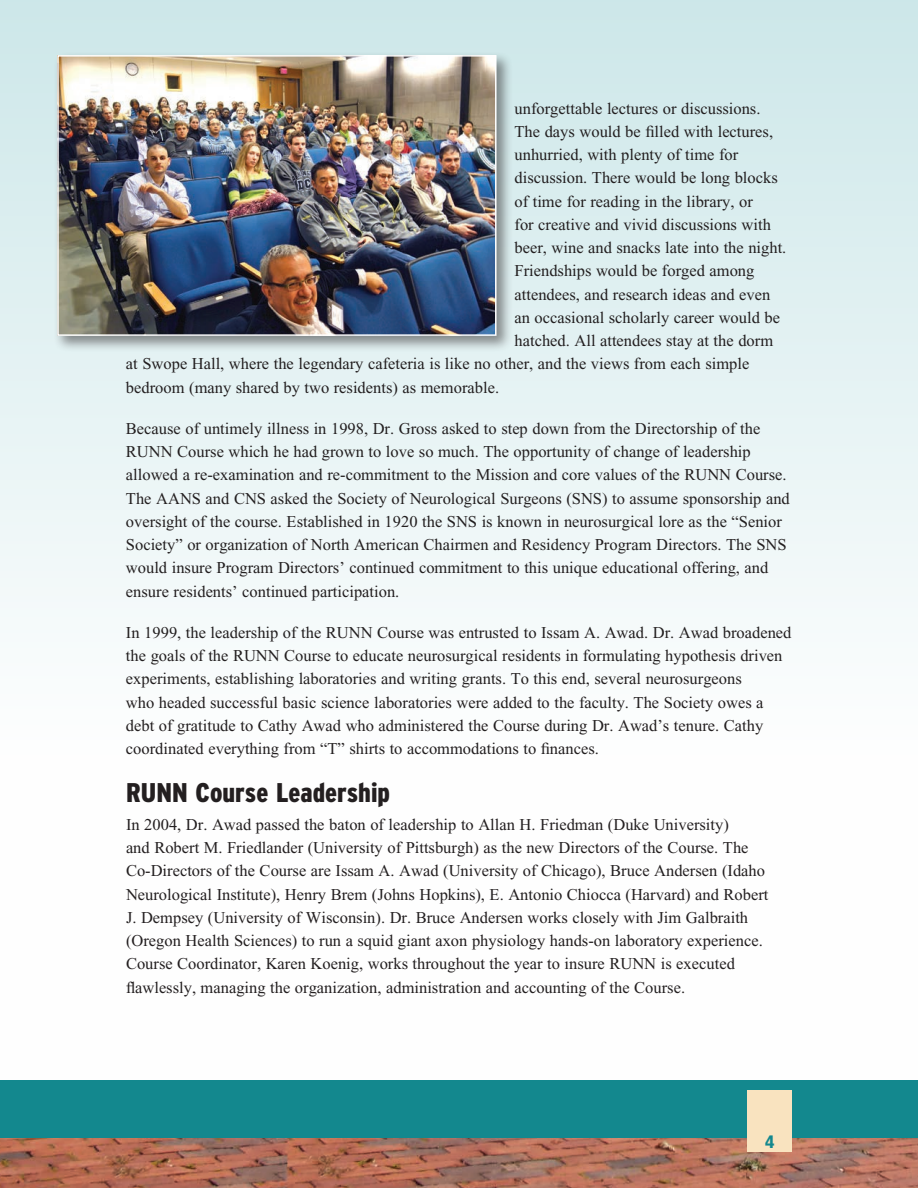
<style>
.page{position:relative;width:918px;height:1188px;background:#fff}
.page>*{position:absolute;margin:0;border:0;box-sizing:border-box;transform-origin:0 0}
.t1{font:900 condensed 27px "Interstate";color:#231f20}
.t2{font:900 condensed 18px "Frutiger";color:#13888e}
.t3{font:16.5px/23.2px "Times New Roman";color:#231f20}
</style>
<div class="page">
<img style="left:0;top:1138px;width:918px;height:50px">
<div style="left:0;top:0;width:917px;height:1090px;background:linear-gradient(to bottom,#d1e9eb,#fff)"></div>
<div style="left:0;top:1080px;width:918px;height:58px;background:#13888e"></div>
<div style="left:747px;top:1090px;width:45px;height:62px;background:#f9e3bf"></div>
<div style="left:53px;top:51px;width:460px;height:301px;background:#231f20;opacity:.5"></div>
<img style="left:60px;top:58px;width:434px;height:275px">
<div style="left:57px;top:55px;width:440px;height:281px;border:2px solid #fff"></div>
<p class="t3" style="left:515px;top:97px;width:247px">unforgettable lectures or discussions.</p>
<p class="t3" style="left:515px;top:120px;width:260px">The days would be filled with lectures,</p>
<p class="t3" style="left:515px;top:143px;width:225px">unhurried, with plenty of time for</p>
<p class="t3" style="left:515px;top:166px;width:265px">discussion. There would be long blocks</p>
<p class="t3" style="left:515px;top:190px;width:240px">of time for reading in the library, or</p>
<p class="t3" style="left:515px;top:213px;width:258px">for creative and vivid discussions with</p>
<p class="t3" style="left:515px;top:236px;width:273px">beer, wine and snacks late into the night.</p>
<p class="t3" style="left:515px;top:259px;width:241px">Friendships would be forged among</p>
<p class="t3" style="left:515px;top:283px;width:257px">attendees, and research ideas and even</p>
<p class="t3" style="left:515px;top:306px;width:267px">an occasional scholarly career would be</p>
<p class="t3" style="left:515px;top:329px;width:260px">hatched. All attendees stay at the dorm</p>
<p class="t3" style="left:126px;top:352px;width:625px">at Swope Hall, where the legendary cafeteria is like no other, and the views from each simple</p>
<p class="t3" style="left:126px;top:376px;width:375px">bedroom (many shared by two residents) as memorable.</p>
<p class="t3" style="left:126px;top:417px;width:665px">Because of untimely illness in 1998, Dr. Gross asked to step down from the Directorship of the RUNN Course which he had grown to love so much. The opportunity of change of leadership allowed a re-examination and re-commitment to the Mission and core values of the RUNN Course.<br>The AANS and CNS asked the Society of Neurological Surgeons (SNS) to assume sponsorship and oversight of the course. Established in 1920 the SNS is known in neurosurgical lore as the “Senior Society” or organization of North American Chairmen and Residency Program Directors. The SNS would insure Program Directors’ continued commitment to this unique educational offering, and ensure residents’ continued participation.</p>
<p class="t3" style="left:126px;top:621px;width:667px">In 1999, the leadership of the RUNN Course was entrusted to Issam A. Awad. Dr. Awad broadened the goals of the RUNN Course to educate neurosurgical residents in formulating hypothesis driven experiments, establishing laboratories and writing grants. To this end, several neurosurgeons<br>who headed successful basic science laboratories were added to the faculty. The Society owes a debt of gratitude to Cathy Awad who administered the Course during Dr. Awad’s tenure. Cathy coordinated everything from “T” shirts to accommodations to finances.</p>
<h1 class="t1" style="left:126px;top:778px;width:266px">RUNN Course Leadership</h1>
<p class="t3" style="left:126px;top:813px;width:644px">In 2004, Dr. Awad passed the baton of leadership to Allan H. Friedman (Duke University)<br>and Robert M. Friedlander (University of Pittsburgh) as the new Directors of the Course. The Co-Directors of the Course are Issam A. Awad (University of Chicago), Bruce Andersen (Idaho Neurological Institute), Henry Brem (Johns Hopkins), E. Antonio Chiocca (Harvard) and Robert J. Dempsey (University of Wisconsin). Dr. Bruce Andersen works closely with Jim Galbraith (Oregon Health Sciences) to run a squid giant axon physiology hands-on laboratory experience.<br>Course Coordinator, Karen Koenig, works throughout the year to insure RUNN is executed flawlessly, managing the organization, administration and accounting of the Course.</p>
<p class="t2" style="left:765px;top:1130px;width:11px">4</p>
</div>
